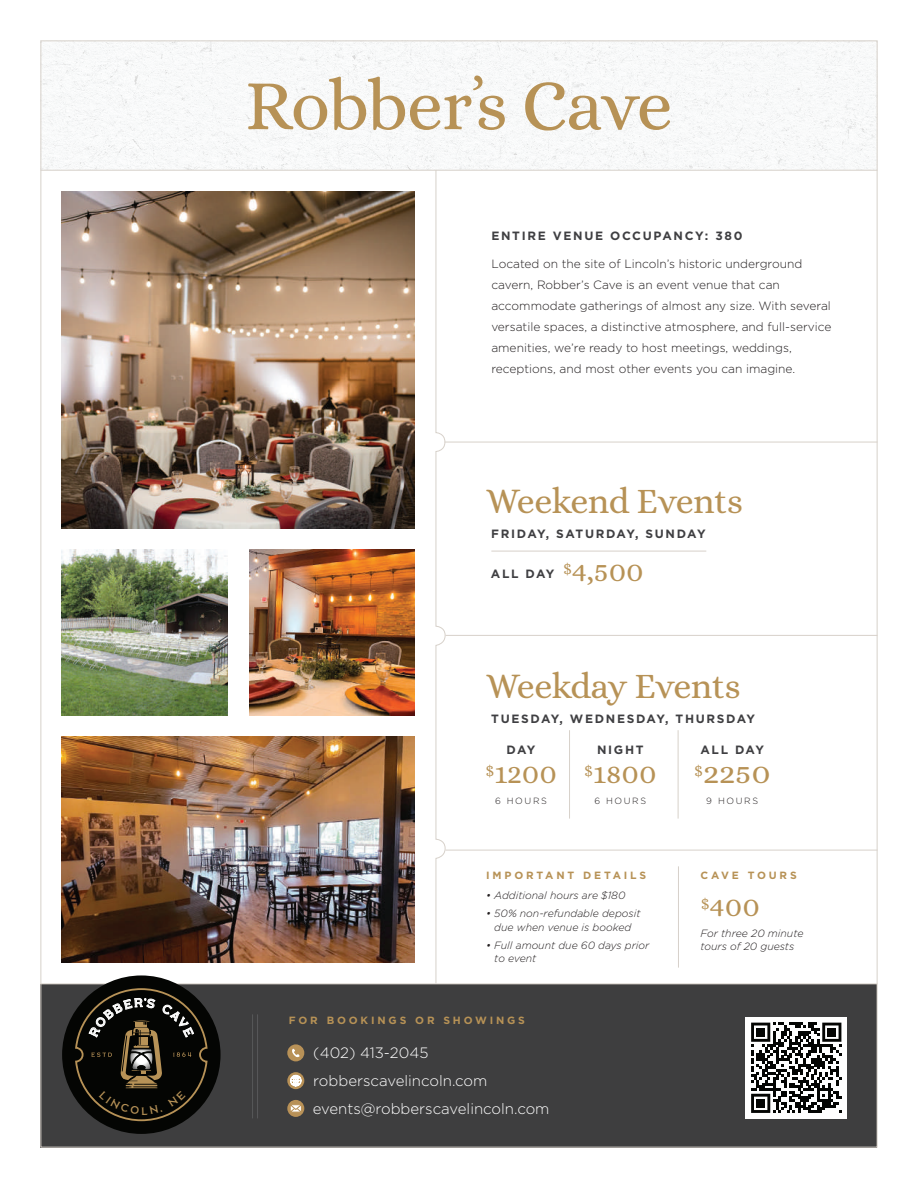
<style>
.page{position:relative;width:918px;height:1188px;background:#fff}
.page>*{position:absolute;margin:0;border:0;box-sizing:border-box;transform-origin:0 0}
.t1{font:72px "Alice";letter-spacing:-.02em;color:#b79256}
.t2{font:36px "Alice";letter-spacing:-.015em;color:#b79256}
.t3{font:30px "Alice";color:#b79256}
.t4{font:30px "Alice";color:#b79256;scale:1.1 1}
.t5{font:300 15px/27.8px "Gotham";color:#fff}
.t6{font:300 12px/21px "Gotham";color:#231f20}
.t7{font:700 12px "Gotham";letter-spacing:.14em;color:#3f3f42}
.t8{font:italic 300 10.5px/13.5px "Gotham";color:#231f20}
.t9{font:700 10.5px "Gotham";letter-spacing:.27em;color:#b79256}
.t10{font:300 9px "Gotham";letter-spacing:.18em;color:#231f20}
.s1{font-family:"Alice";font-weight:400;font-size:30px;color:#b79256}
</style>
<div class="page">
<div style="left:40px;top:984px;width:838px;height:164px;background:#3e3e3f"></div>
<img style="left:42px;top:42px;width:834px;height:128px">
<hr style="left:445px;top:442px;width:433px;height:1px;background:#d7d1ca">
<hr style="left:40px;top:170px;width:838px;height:1px;background:#d7d1ca">
<hr style="left:446px;top:635px;width:432px;height:1px;background:#d7d1ca">
<hr style="left:446px;top:850px;width:432px;height:1px;background:#d7d1ca">
<svg style="left:435px;top:169px;width:11px;height:815px"></svg>
<hr style="left:569px;top:730px;width:1px;height:89px;background:#d7d1ca">
<hr style="left:678px;top:730px;width:1px;height:89px;background:#d7d1ca">
<div style="left:287px;top:1044px;width:17px;height:17px;background:#b89157;border-radius:50%"></div>
<svg style="left:292px;top:1049px;width:8px;height:8px"></svg>
<svg style="left:287px;top:1072px;width:17px;height:17px"></svg>
<svg style="left:290px;top:1075px;width:11px;height:11px"></svg>
<div style="left:287px;top:1100px;width:17px;height:17px;background:#b89157;border-radius:50%"></div>
<svg style="left:290px;top:1104px;width:11px;height:8px"></svg>
<div style="left:746px;top:1017px;width:101px;height:101px;background:#fff"></div>
<svg style="left:751px;top:1023px;width:90px;height:90px"></svg>
<div style="left:757px;top:1028px;width:8px;height:8px;background:#040503"></div>
<div style="left:828px;top:1028px;width:8px;height:8px;background:#040503"></div>
<div style="left:757px;top:1099px;width:8px;height:8px;background:#040503"></div>
<hr style="left:252px;top:1014px;width:1px;height:104px;background:#939598">
<hr style="left:257px;top:1014px;width:1px;height:104px;background:#939598">
<hr style="left:40px;top:984px;width:838px;height:1px;background:#d7d1ca">
<hr style="left:491px;top:551px;width:215px;height:1px;background:#d7d1ca">
<img style="left:62px;top:191px;width:353px;height:338px">
<img style="left:62px;top:737px;width:353px;height:226px">
<img style="left:62px;top:549px;width:166px;height:167px">
<img style="left:249px;top:549px;width:166px;height:167px">
<hr style="left:678px;top:866px;width:1px;height:102px;background:#d7d1ca">
<svg style="left:62px;top:975px;width:159px;height:159px"></svg>
<h1 class="t1" style="left:245px;top:68px;width:429px">Robber<sup>’</sup>s Cave</h1>
<p class="t7" style="left:491px;top:228px;width:253px">ENTIRE VENUE OCCUPANCY: 380</p>
<p class="t6" style="left:491px;top:253px;width:342px">Located on the site of Lincoln’s historic underground cavern, Robber’s Cave is an event venue that can accommodate gatherings of almost any size. With several versatile spaces, a distinctive atmosphere, and full-service amenities, we’re ready to host meetings, weddings, receptions, and most other events you can imagine.</p>
<h2 class="t2" style="left:486px;top:483px;width:259px">Weekend Events</h2>
<p class="t7" style="left:491px;top:526px;width:216px">FRIDAY, SATURDAY, SUNDAY</p>
<p class="t7" style="left:491px;top:566px;width:154px">ALL DAY <sup>$</sup><span class="s1">4,500</span></p>
<h2 class="t2" style="left:486px;top:668px;width:256px">Weekday Events</h2>
<p class="t7" style="left:491px;top:711px;width:265px">TUESDAY, WEDNESDAY, THURSDAY</p>
<p class="t7" style="left:507px;top:742px;width:30px">DAY</p>
<h3 class="t3" style="left:485px;top:757px;width:74px"><sup>$</sup>1200</h3>
<p class="t10" style="left:495px;top:795px;width:53px">6 HOURS</p>
<p class="t7" style="left:597px;top:742px;width:48px">NIGHT</p>
<h3 class="t3" style="left:584px;top:757px;width:74px"><sup>$</sup>1800</h3>
<p class="t10" style="left:594px;top:795px;width:53px">6 HOURS</p>
<p class="t7" style="left:700px;top:742px;width:65px">ALL DAY</p>
<h3 class="t4" style="left:694px;top:757px;width:72px"><sup>$</sup>2250</h3>
<p class="t10" style="left:706px;top:795px;width:53px">9 HOURS</p>
<p class="t9" style="left:486px;top:868px;width:162px">IMPORTANT DETAILS</p>
<p class="t8" style="left:486px;top:888px;width:141px">• Additional hours are $180</p>
<p class="t8" style="left:486px;top:906px;width:156px;text-align:center">• 50% non-refundable deposit due when venue is booked</p>
<p class="t8" style="left:494px;top:938px;width:157px;text-indent:-8px">• Full amount due 60 days prior to event</p>
<p class="t9" style="left:289px;top:1014px;width:238px">FOR BOOKINGS OR SHOWINGS</p>
<p class="t5" style="left:313px;top:1039px;width:238px">(402) 413-2045 robberscavelincoln.com events@robberscavelincoln.com</p>
<p class="t9" style="left:701px;top:868px;width:98px">CAVE TOURS</p>
<h3 class="t3" style="left:701px;top:891px;width:61px"><sup>$</sup>400</h3>
<p class="t8" style="left:701px;top:926px;width:104px">For three 20 minute tours of 20 guests</p>
</div>
